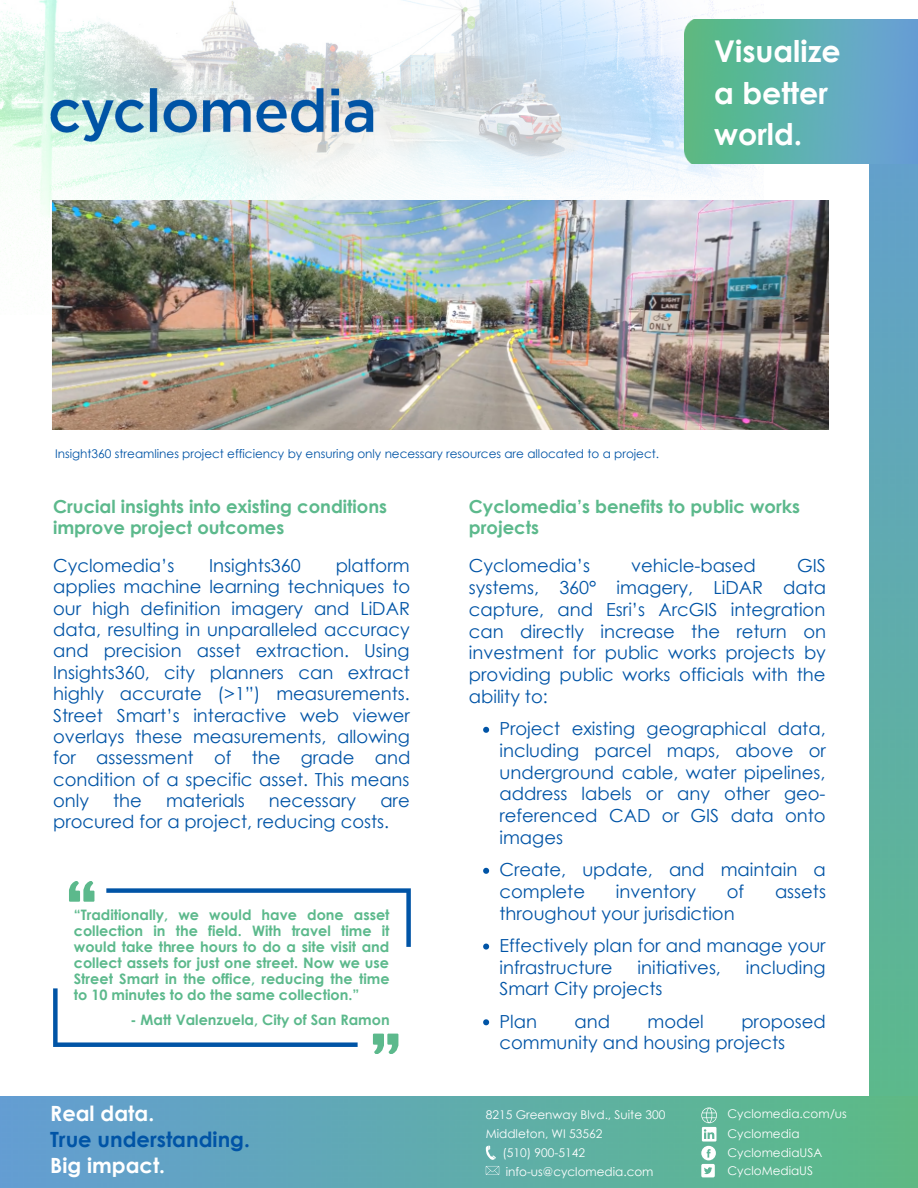
<style>
.page{position:relative;width:918px;height:1188px;background:#fff}
.page>*{position:absolute;margin:0;border:0;box-sizing:border-box;transform-origin:0 0}
.t1{font:700 30px/41.7px "Century Gothic";color:#fff}
.t2{font:700 21px "Century Gothic";color:#fff}
.t3{font:700 21px "Century Gothic";color:#0054a6}
.t4{font:18px/21.8px "Century Gothic";color:#0054a6}
.t5{font:700 18px/21.3px "Century Gothic";color:#5cb98c}
.t6{font:700 14.4px/15.9px "Century Gothic";color:#5cb98c;text-align:justify}
.t7{font:12px/18.9px "Century Gothic";color:#fff}
.t8{font:12px "Century Gothic";color:#0054a6}
</style>
<div class="page">
<img style="left:0;top:0;width:764px;height:266px">
<img style="left:50px;top:88px;width:323px;height:53px">
<img style="left:870px;top:164px;width:48px;height:932px">
<img style="left:685px;top:20px;width:233px;height:144px">
<img style="left:0;top:1096px;width:918px;height:92px">
<svg style="left:486px;top:1166px;width:13px;height:9px"></svg>
<svg style="left:486px;top:1146px;width:10px;height:14px"></svg>
<svg style="left:701px;top:1107px;width:16px;height:70px"></svg>
<img style="left:50px;top:201px;width:779px;height:228px">
<svg style="left:69px;top:881px;width:25px;height:21px"></svg>
<svg style="left:373px;top:1034px;width:25px;height:20px"></svg>
<svg style="left:106px;top:888px;width:305px;height:59px"></svg>
<svg style="left:53px;top:988px;width:305px;height:59px"></svg>
<svg style="left:483px;top:727px;width:6px;height:6px"></svg>
<svg style="left:483px;top:868px;width:6px;height:6px"></svg>
<svg style="left:483px;top:944px;width:6px;height:6px"></svg>
<svg style="left:483px;top:1019px;width:6px;height:6px"></svg>
<h1 class="t1" style="left:714px;top:29px;width:128px">Visualize a better world.</h1>
<p class="t8" style="left:55px;top:446px;width:606px">Insight360 streamlines project efficiency by ensuring only necessary resources are allocated to a project.</p>
<p class="t5" style="left:53px;top:495px;width:336px">Crucial insights into existing conditions improve project outcomes</p>
<p class="t4" style="left:53px;top:554px;width:123px">Cyclomedia’s</p>
<p class="t4" style="left:209px;top:554px;width:93px">Insights360</p>
<p class="t5" style="left:469px;top:495px;width:333px">Cyclomedia’s benefits to public works projects</p>
<p class="t4" style="left:53px;top:554px;width:359px;line-height:21.3px;text-align:justify;text-indent:283px">platform applies machine learning techniques to our high definition imagery and LiDAR data, resulting in unparalleled accuracy and precision asset extraction. Using Insights360, city planners can extract highly accurate (&gt;1”) measurements.<br>Street Smart’s interactive web viewer overlays these measurements, allowing for assessment of the grade and condition of a specific asset. This means only</p>
<p class="t4" style="left:469px;top:554px;width:123px">Cyclomedia’s</p>
<p class="t4" style="left:631px;top:554px;width:126px">vehicle-based</p>
<p class="t4" style="left:469px;top:554px;width:359px;text-align:justify;text-indent:328px">GIS systems, 360° imagery, LiDAR data capture, and Esri’s ArcGIS integration can directly increase the return on investment for public works projects by providing public works officials with the ability to:</p>
<p class="t4" style="left:499px;top:717px;width:328px;text-align:justify">Project existing geographical data, including parcel maps, above or underground cable, water pipelines, address labels or any other geo&shy;referenced CAD or GIS data onto images</p>
<p class="t4" style="left:499px;top:858px;width:328px">Create, update, and maintain a complete</p>
<p class="t4" style="left:113px;top:789px;width:30px">the</p>
<p class="t4" style="left:166px;top:789px;width:80px">materials</p>
<p class="t4" style="left:269px;top:789px;width:89px">necessary</p>
<p class="t4" style="left:53px;top:789px;width:358px;line-height:21.3px;text-indent:327px">are procured for a project, reducing costs.</p>
<p class="t4" style="left:616px;top:880px;width:82px">inventory</p>
<p class="t4" style="left:727px;top:880px;width:19px">of</p>
<p class="t4" style="left:775px;top:880px;width:53px">assets</p>
<p class="t4" style="left:499px;top:896px;width:328px;line-height:32.2px">throughout your jurisdiction<br>Effectively plan for and manage your</p>
<p class="t4" style="left:499px;top:956px;width:115px">infrastructure</p>
<p class="t4" style="left:638px;top:956px;width:85px">initiatives,</p>
<p class="t4" style="left:746px;top:956px;width:81px">including</p>
<p class="t4" style="left:499px;top:972px;width:164px;line-height:32.2px">Smart City projects<br>Plan</p>
<p class="t6" style="left:74px;top:907px;width:317px">“Traditionally, we would have done asset collection in the field. With travel time it would take three hours to do a site visit and collect assets for just one street. Now we use Street Smart in the office, reducing the time to 10 minutes to do the same collection.”</p>
<p class="t6" style="left:130px;top:1011px;width:261px">- Matt Valenzuela, City of San Ramon</p>
<p class="t4" style="left:499px;top:1010px;width:328px;text-indent:242px">proposed community and housing projects</p>
<p class="t4" style="left:574px;top:1010px;width:37px">and</p>
<p class="t4" style="left:648px;top:1010px;width:58px">model</p>
<p class="t2" style="left:50px;top:1100px;width:106px">Real data.</p>
<p class="t3" style="left:50px;top:1126px;width:201px">True understanding.</p>
<p class="t2" style="left:50px;top:1152px;width:116px">Big impact.</p>
<p class="t7" style="left:728px;top:1104px;width:121px">Cyclomedia.com/us</p>
<p class="t7" style="left:486px;top:1105px;width:181px">8215 Greenway Blvd., Suite 300</p>
<p class="t7" style="left:486px;top:1124px;width:118px">Middleton, WI 53562</p>
<p class="t7" style="left:502px;top:1143px;width:84px">(510) 900-5142</p>
<p class="t7" style="left:506px;top:1161px;width:149px">info-us@cyclomedia.com</p>
<p class="t7" style="left:728px;top:1161px;width:87px">CycloMediaUS</p>
<p class="t7" style="left:728px;top:1124px;width:96px">Cyclomedia<br>CyclomediaUSA</p>
</div>
